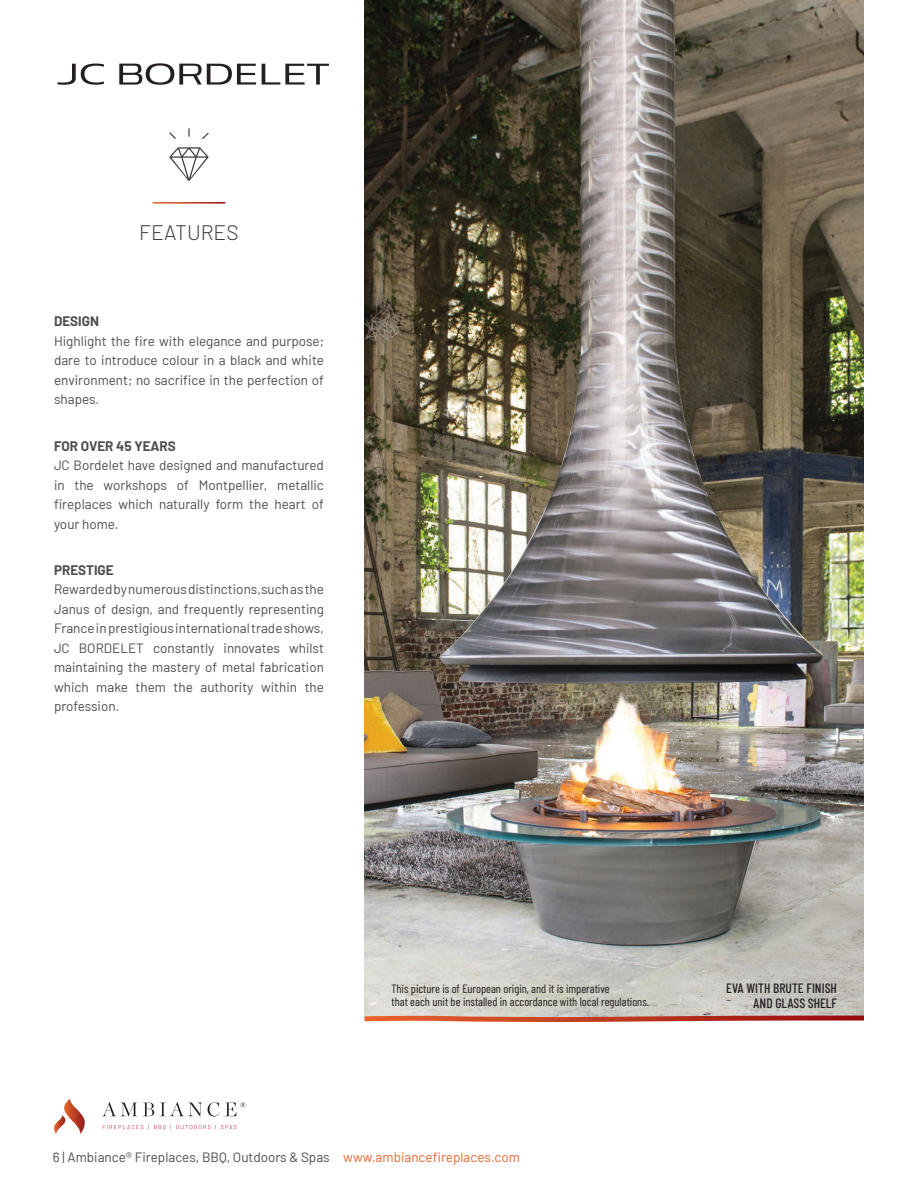
<style>
.page{position:relative;width:918px;height:1188px;background:#fff}
.page>*{position:absolute;margin:0;border:0;box-sizing:border-box;transform-origin:0 0}
.t1{font:300 21px "Barlow";color:#3e3e3f}
.t2{font:13.5px/19.5px "Barlow";color:#4b4c4d;text-align:justify}
.t3{font:500 13.5px/15px "Barlow Condensed";color:#231f20;text-align:right}
.t4{font:700 13.5px "Barlow";color:#4b4c4d}
.t5{font:12px/13.5px "Barlow Condensed";color:#231f20}
.s1{color:#ea642b}
</style>
<div class="page">
<svg style="left:169px;top:147px;width:40px;height:34px"></svg>
<svg style="left:188px;top:128px;width:2px;height:9px"></svg>
<svg style="left:169px;top:132px;width:7px;height:7px"></svg>
<svg style="left:202px;top:133px;width:7px;height:6px"></svg>
<img style="left:364px;top:0;width:500px;height:1015px">
<svg style="left:364px;top:1015px;width:500px;height:7px;background:#c86955"></svg>
<svg style="left:58px;top:64px;width:46px;height:21px"></svg>
<svg style="left:262px;top:64px;width:67px;height:21px"></svg>
<svg style="left:119px;top:63px;width:137px;height:22px"></svg>
<svg style="left:54px;top:1098px;width:31px;height:36px"></svg>
<svg style="left:102px;top:1102px;width:52px;height:14px"></svg>
<svg style="left:160px;top:1102px;width:85px;height:15px"></svg>
<svg style="left:103px;top:1125px;width:133px;height:5px"></svg>
<h1 class="t1" style="left:139px;top:217px;width:101px">FEATURES</h1>
<p class="t4" style="left:54px;top:311px;width:47px">DESIGN</p>
<p class="t2" style="left:54px;top:330px;width:271px">Highlight the fire with elegance and purpose; dare to introduce colour in a black and white environment; no sacrifice in the perfection of shapes.</p>
<p class="t4" style="left:54px;top:436px;width:123px">FOR OVER 45 YEARS</p>
<p class="t2" style="left:54px;top:454px;width:272px">JC Bordelet have designed and manufactured in the workshops of Montpellier, metallic fireplaces which naturally form the heart of your home.</p>
<p class="t4" style="left:54px;top:560px;width:61px">PRESTIGE</p>
<p class="t2" style="left:54px;top:579px;width:272px">Rewarded by numerous distinctions,such as the Janus of design, and frequently representing France in prestigious international trade shows, JC BORDELET constantly innovates whilst maintaining the mastery of metal fabrication which make them the authority within the profession.</p>
<p class="t5" style="left:392px;top:981px;width:259px">This picture is of European origin, and it is imperative<br>that each unit be installed in accordance with local regulations.</p>
<p class="t2" style="left:53px;top:1146px;width:469px">6 | Ambiance® Fireplaces, BBQ, Outdoors &amp; Spas <span class="s1">www.ambiancefireplaces.com</span></p>
<p class="t3" style="left:726px;top:980px;width:112px">EVA WITH BRUTE FINISH<br>AND GLASS SHELF</p>
</div>
